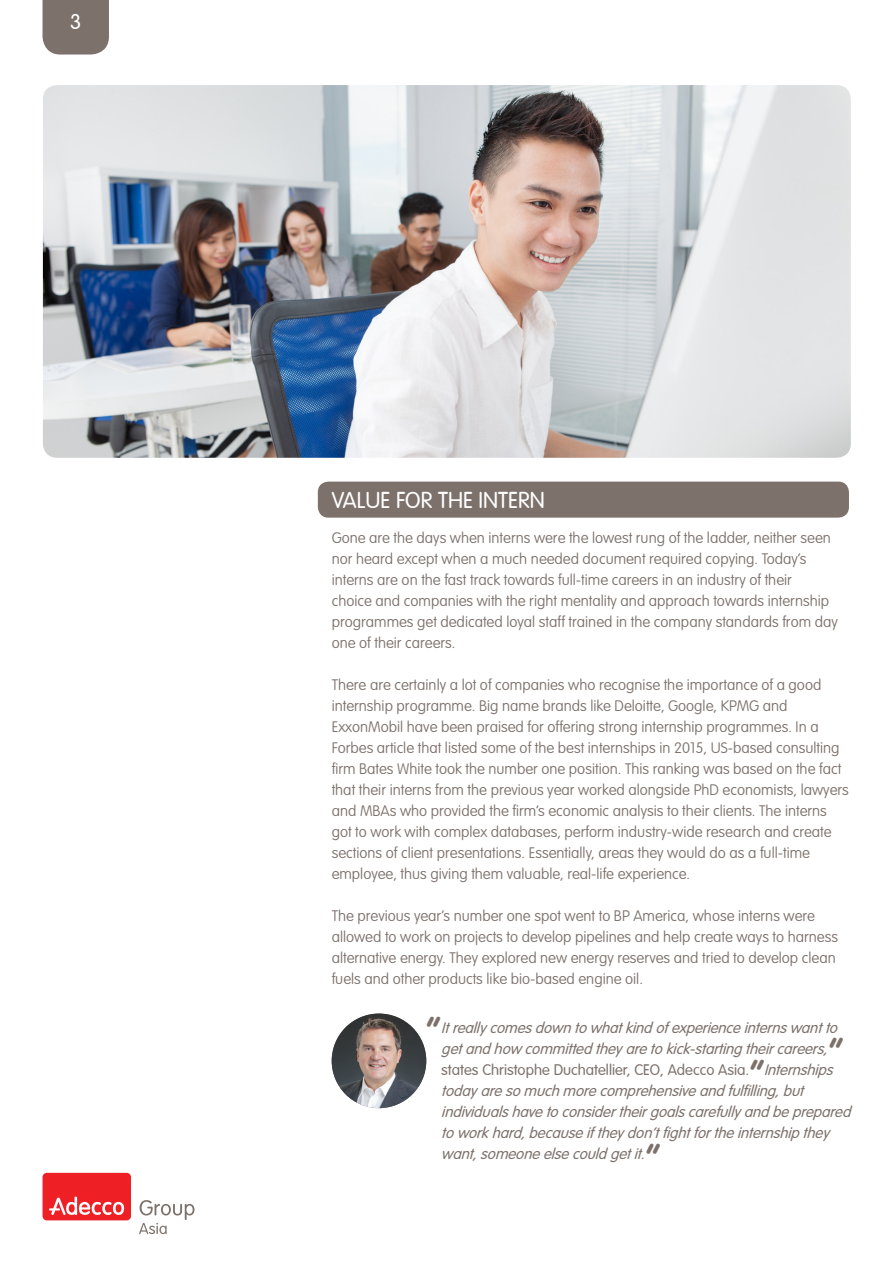
<style>
.page{position:relative;width:893px;height:1263px;background:#fff}
.page>*{position:absolute;margin:0;border:0;box-sizing:border-box;transform-origin:0 0}
.t1{font:300 45px "VAG Rounded";color:#7d716c}
.t2{font:300 22.5px "VAG Rounded";color:#fff}
.t3{font:300 21px "VAG Rounded";color:#fff}
.t4{font:100 15px/21px "VAG Rounded";color:#7d716c}
.t5{font:italic 300 15px/21px "VAG Rounded";color:#7d716c}
.s1{font-style:normal}
</style>
<div class="page">
<svg style="left:139px;top:1200px;width:56px;height:34px"></svg>
<div style="left:43px;top:1173px;width:88px;height:47px;background:#ee2026;border-radius:4px"></div>
<svg style="left:49px;top:1196px;width:76px;height:19px"></svg>
<div style="left:43px;top:0;width:66px;height:55px;background:#7d716c"></div>
<img style="left:43px;top:85px;width:808px;height:373px">
<div style="left:318px;top:482px;width:531px;height:36px;background:#7d716c;border-radius:11px"></div>
<img style="left:332px;top:1013px;width:94px;height:95px;border-radius:47px">
<p class="t3" style="left:70px;top:9px;width:13px">3</p>
<p class="t2" style="left:332px;top:487px;width:215px">VALUE FOR THE INTERN</p>
<p class="t4" style="left:332px;top:528px;width:508px">Gone are the days when interns were the lowest rung of the ladder, neither seen nor heard except when a much needed document required copying. Today’s interns are on the fast track towards full-time careers in an industry of their<br>choice and companies with the right mentality and approach towards internship programmes get dedicated loyal staff trained in the company standards from day one of their careers.</p>
<p class="t4" style="left:332px;top:675px;width:519px">There are certainly a lot of companies who recognise the importance of a good internship programme. Big name brands like Deloitte, Google, KPMG and ExxonMobil have been praised for offering strong internship programmes. In a Forbes article that listed some of the best internships in 2015, US-based consulting firm Bates White took the number one position. This ranking was based on the fact that their interns from the previous year worked alongside PhD economists, lawyers and MBAs who provided the firm’s economic analysis to their clients. The interns got to work with complex databases, perform industry-wide research and create sections of client presentations. Essentially, areas they would do as a full-time employee, thus giving them valuable, real-life experience.</p>
<p class="t4" style="left:332px;top:906px;width:508px">The previous year’s number one spot went to BP America, whose interns were allowed to work on projects to develop pipelines and help create ways to harness alternative energy. They explored new energy reserves and tried to develop clean fuels and other products like bio-based engine oil.</p>
<p class="t1" style="left:426px;top:1007px;width:17px">“</p>
<p class="t5" style="left:441px;top:1017px;width:397px">It really comes down to what kind of experience interns want to get and how committed they are to kick-starting their careers,</p>
<p class="t5" style="left:441px;top:1059px;width:411px"><span class="s1">states Christophe Duchatellier, CEO, Adecco Asia.</span> Internships today are so much more comprehensive and fulfilling, but individuals have to consider their goals carefully and be prepared to work hard, because if they don’t fight for the internship they want, someone else could get it.</p>
<p class="t1" style="left:829px;top:1028px;width:17px">“</p>
<p class="t1" style="left:750px;top:1050px;width:17px">“</p>
<p class="t1" style="left:646px;top:1134px;width:17px">“</p>
</div>
